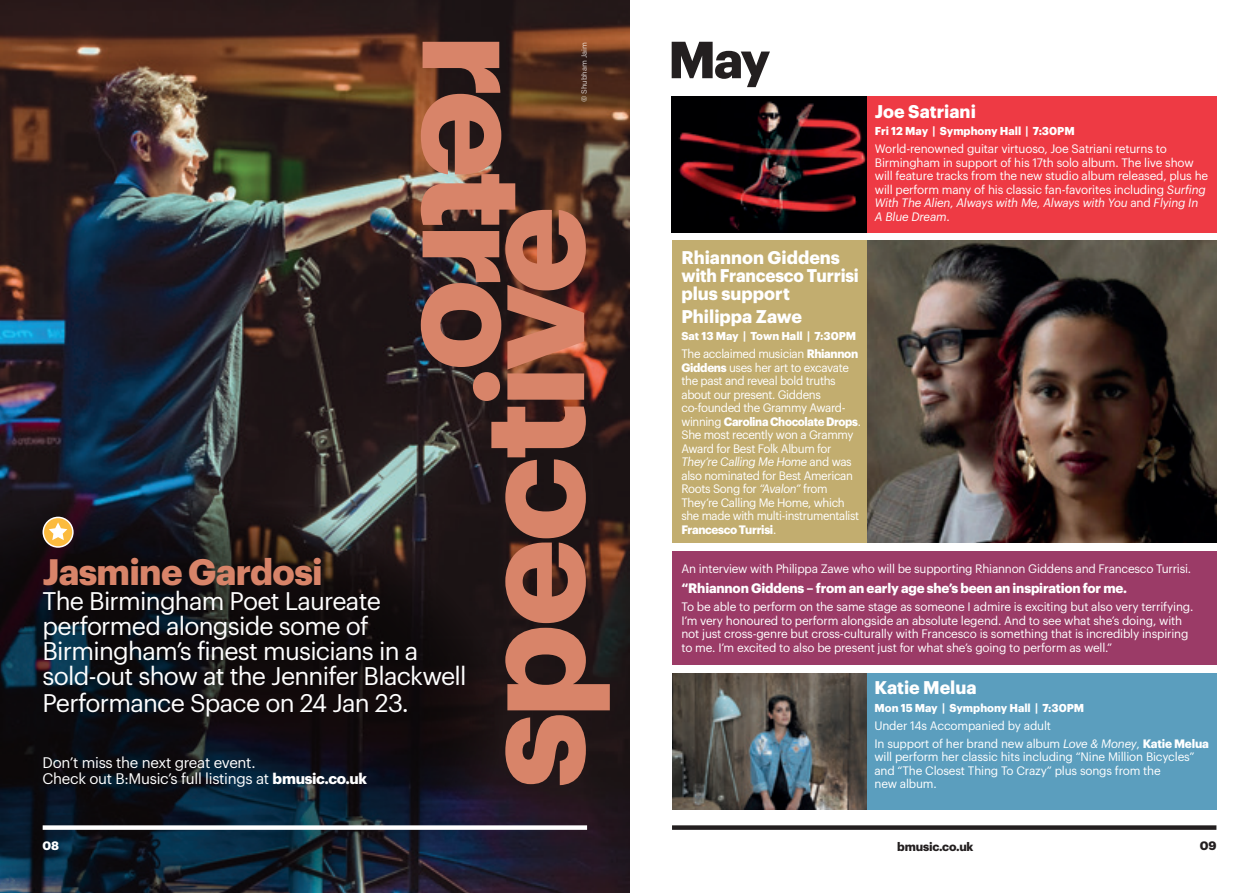
<style>
.page{position:relative;width:1259px;height:893px;background:#fff}
.page>*{position:absolute;margin:0;border:0;box-sizing:border-box;transform-origin:0 0}
.t1{font:700 146.7px "Graphik";letter-spacing:-.04em;color:#d88469}
.t2{font:700 51px "Graphik";color:#231f20}
.t3{font:700 36px "Graphik";letter-spacing:-.02em;color:#d88469}
.t4{font:24.9px/25.5px "Graphik";letter-spacing:-.03em;color:#fff}
.t5{font:700 18px/18px "Graphik";color:#fff}
.t6{font:15px/16.5px "Graphik";letter-spacing:-.02em;color:#fff}
.t7{font:700 13.5px "Graphik";letter-spacing:-.015em;color:#fff}
.t8{font:12px/13.5px "Graphik";letter-spacing:-.015em;color:#fff}
.t9{font:12px/13.5px "Graphik";letter-spacing:-.015em;color:#fff;scale:.96 1}
.t10{font:700 12px "Graphik";letter-spacing:-.015em;color:#231f20}
.t11{font:700 12px "Graphik";color:#fff}
.t12{font:700 11.25px "Graphik";color:#fff}
.t13{font:7.5px "Graphik";color:#fff}
.s1{font-weight:700}
.s2{font-style:italic}
</style>
<div class="page">
<div style="left:672px;top:551px;width:544px;height:114px;background:#9b3b67"></div>
<div style="left:672px;top:241px;width:544px;height:302px;background:#c2ad6f"></div>
<img style="left:0;top:0;width:629px;height:893px">
<svg style="left:0;top:491px;width:503px;height:402px;background:#14171f"></svg>
<svg style="left:43px;top:517px;width:30px;height:30px"></svg>
<div style="left:43px;top:517px;width:31px;height:31px;border:2px solid #fff;border-radius:50%"></div>
<svg style="left:49px;top:522px;width:18px;height:18px"></svg>
<img style="left:672px;top:673px;width:195px;height:136px">
<div style="left:867px;top:673px;width:349px;height:136px;background:#5b9ebe"></div>
<img style="left:867px;top:241px;width:349px;height:302px">
<img style="left:672px;top:97px;width:195px;height:136px">
<div style="left:867px;top:97px;width:349px;height:136px;background:#ee3a44"></div>
<div style="left:672px;top:825px;width:544px;height:5px;background:#231f20"></div>
<div style="left:43px;top:825px;width:544px;height:5px;background:#fff"></div>
<p class="t1" style="left:589px;top:34px;width:338px;rotate:90deg">retro</p>
<p class="t13" style="left:578px;top:102px;width:61px;rotate:-90deg">© Shubham Jaim</p>
<p class="t1" style="left:417px;top:788px;width:583px;rotate:-90deg">spective</p>
<p class="t3" style="left:43px;top:544px;width:282px">Jasmine Gardosi</p>
<p class="t4" style="left:43px;top:586px;width:425px">The Birmingham Poet Laureate performed alongside some of<br>Birmingham’s finest musicians in a sold-out show at the Jennifer Blackwell<br>Performance Space on 24 Jan 23.</p>
<p class="t6" style="left:43px;top:752px;width:326px">Don’t miss the next great event.<br>Check out B:Music’s full listings at <span class="s1">bmusic.co.uk</span></p>
<p class="t2" style="left:668px;top:20px;width:104px">May</p>
<p class="t5" style="left:681px;top:247px;width:179px">Rhiannon Giddens with Francesco Turrisi plus support</p>
<p class="t5" style="left:681px;top:305px;width:122px">Philippa Zawe</p>
<p class="t12" style="left:681px;top:327px;width:176px">Sat 13 May | Town Hall | 7:30PM</p>
<p class="t9" style="left:681px;top:346px;width:188px">The acclaimed musician <span class="s1">Rhiannon<br>Giddens</span> uses her art to excavate the past and reveal bold truths about our present. Giddens co-founded the Grammy Award&shy;winning <span class="s1">Carolina Chocolate Drops</span>.<br>She most recently won a Grammy<br>Award for Best Folk Album for<br><span class="s2">They’re Calling Me Home</span> and was also nominated for Best American<br>Roots Song for <span class="s2">“Avalon”</span> from<br>They’re Calling Me Home, which she made with multi-instrumentalist<br><span class="s1">Francesco Turrisi</span>.</p>
<p class="t5" style="left:875px;top:101px;width:102px">Joe Satriani</p>
<p class="t12" style="left:875px;top:123px;width:201px">Fri 12 May | Symphony Hall | 7:30PM</p>
<p class="t8" style="left:875px;top:141px;width:335px">World-renowned guitar virtuoso, Joe Satriani returns to Birmingham in support of his 17th solo album. The live show will feature tracks from the new studio album released, plus he will perform many of his classic fan-favorites including <span class="s2">Surfing With The Alien, Always with Me, Always with You</span> and <span class="s2">Flying In A Blue Dream</span>.</p>
<p class="t8" style="left:681px;top:560px;width:511px">An interview with Philippa Zawe who will be supporting Rhiannon Giddens and Francesco Turrisi.</p>
<p class="t7" style="left:681px;top:578px;width:447px">“Rhiannon Giddens – from an early age she’s been an inspiration for me.</p>
<p class="t8" style="left:681px;top:599px;width:513px">To be able to perform on the same stage as someone I admire is exciting but also very terrifying.<br>I’m very honoured to perform alongside an absolute legend. And to see what she’s doing, with not just cross-genre but cross-culturally with Francesco is something that is incredibly inspiring to me. I’m excited to also be present just for what she’s going to perform as well.”</p>
<p class="t5" style="left:874px;top:677px;width:104px">Katie Melua</p>
<p class="t12" style="left:874px;top:699px;width:211px">Mon 15 May | Symphony Hall | 7:30PM</p>
<p class="t8" style="left:874px;top:718px;width:178px">Under 14s Accompanied by adult</p>
<p class="t8" style="left:874px;top:735px;width:336px">In support of her brand new album <span class="s2">Love &amp; Money</span>, <span class="s1">Katie Melua </span>will perform her classic hits including “Nine Million Bicycles” and “The Closest Thing To Crazy” plus songs from the<br>new album.</p>
<p class="t11" style="left:43px;top:837px;width:18px">08</p>
<p class="t10" style="left:897px;top:837px;width:78px">bmusic.co.uk</p>
<p class="t10" style="left:1199px;top:837px;width:18px">09</p>
</div>
